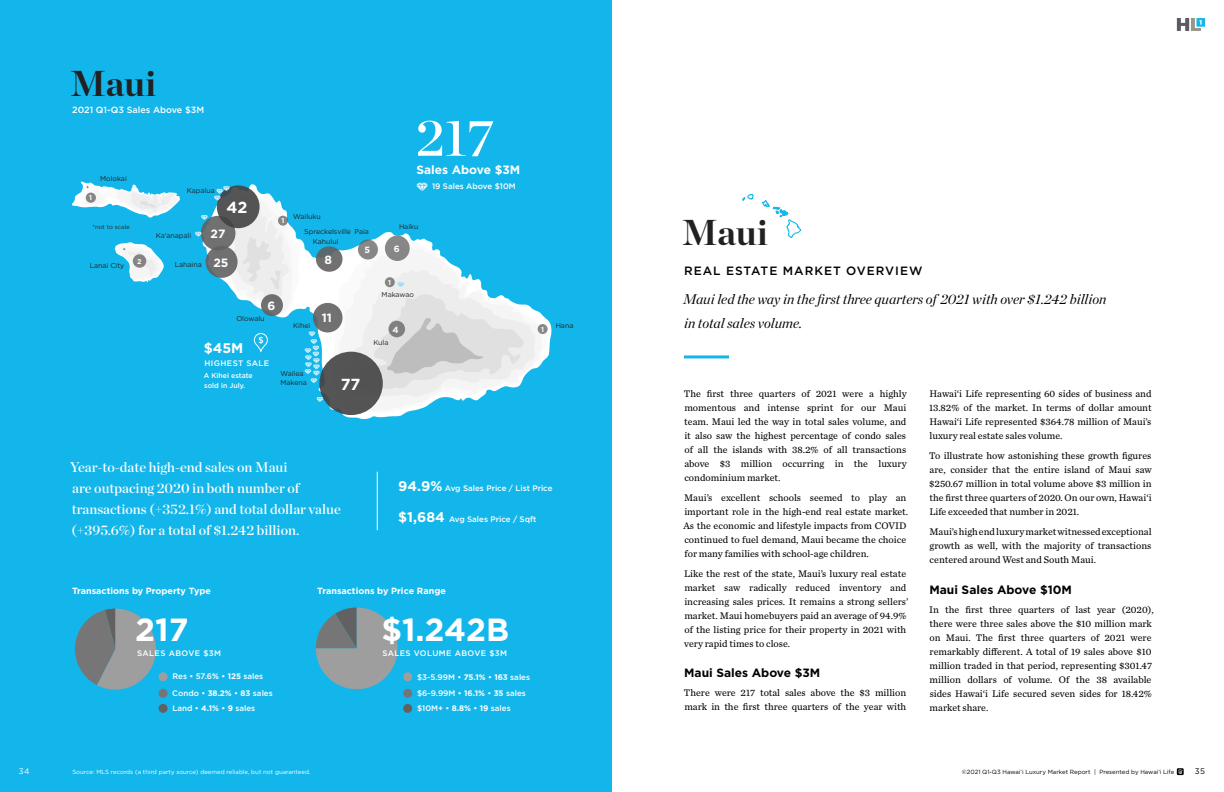
<style>
.page{position:relative;width:1224px;height:792px;background:#fff}
.page>*{position:absolute;margin:0;border:0;box-sizing:border-box;transform-origin:0 0}
.t1{font:52px "Chronicle Display Semi";color:#fff}
.t2{font:700 36px "Chronicle Display";color:#212121}
.t3{font:700 32px "Gotham";color:#fff}
.t4{font:700 16px "Gotham";color:#fff}
.t5{font:14px/21px "Chronicle Display Semi";color:#fff}
.t6{font:italic 14px/24px "Chronicle Display";color:#000}
.t7{font:700 14px "Gotham";color:#fff}
.t8{font:700 12px "Gotham";color:#000}
.t9{font:500 12px "Gotham";letter-spacing:.08em;color:#000}
.t10{font:700 12px "Gotham";color:#fff}
.t11{font:10px/14px "Chronicle Text G2";color:#000;text-align:justify}
.t12{font:700 9px "Gotham";color:#fff}
.t13{font:500 9px "Gotham";color:#fff}
.t14{font:500 8px "Gotham";color:#fff}
.t15{font:500 8px "Gotham";letter-spacing:.05em;color:#fff}
.t16{font:8px "Gotham";color:#fff}
.t17{font:8px "Gotham";color:#000}
.t18{font:7px/8.4px "Gotham";color:#212121}
.t19{font:500 7px/10px "Gotham";color:#fff}
.t20{font:700 7px "Gotham";color:#fff}
.t21{font:7px "Gotham";color:#2e282c}
.t22{font:6px "Gotham";color:#fff}
.t23{font:6px "Gotham";color:#000}
.t24{font:6px "Gotham";color:#2e282c}
.s1{font-weight:700;font-size:14px}
.s2{font-weight:700}
</style>
<div class="page">
<div style="left:0;top:0;width:612px;height:792px;background:#13b6ea"></div>
<svg style="left:1177px;top:768px;width:7px;height:7px"></svg>
<svg style="left:1177px;top:18px;width:28px;height:13px"></svg>
<svg style="left:316px;top:608px;width:34px;height:34px"></svg>
<svg style="left:316px;top:608px;width:82px;height:81px;background:#909293"></svg>
<svg style="left:75px;top:609px;width:81px;height:81px"></svg>
<div style="left:159px;top:672px;width:9px;height:9px;background:#9e9e9e;border-radius:50%"></div>
<div style="left:159px;top:689px;width:9px;height:9px;background:#757575;border-radius:50%"></div>
<div style="left:159px;top:704px;width:9px;height:9px;background:#616161;border-radius:50%"></div>
<div style="left:403px;top:672px;width:9px;height:9px;background:#9e9e9e;border-radius:50%"></div>
<div style="left:403px;top:689px;width:9px;height:9px;background:#757575;border-radius:50%"></div>
<div style="left:403px;top:704px;width:9px;height:9px;background:#616161;border-radius:50%"></div>
<svg style="left:742px;top:194px;width:12px;height:7px"></svg>
<svg style="left:762px;top:200px;width:39px;height:39px"></svg>
<hr style="left:684px;top:355px;width:45px;height:3px;background:#13b6ea">
<hr style="left:377px;top:472px;width:1px;height:58px;background:#fff">
<svg style="left:72px;top:181px;width:108px;height:37px"></svg>
<svg style="left:250px;top:184px;width:302px;height:236px"></svg>
<svg style="left:319px;top:352px;width:64px;height:63px"></svg>
<svg style="left:313px;top:303px;width:30px;height:29px"></svg>
<svg style="left:316px;top:246px;width:27px;height:26px"></svg>
<div style="left:385px;top:236px;width:25px;height:25px;background:#888;border-radius:50%"></div>
<svg style="left:316px;top:397px;width:7px;height:5px"></svg>
<svg style="left:304px;top:331px;width:16px;height:52px"></svg>
<svg style="left:195px;top:186px;width:106px;height:131px"></svg>
<svg style="left:416px;top:183px;width:12px;height:8px"></svg>
<svg style="left:114px;top:242px;width:50px;height:40px"></svg>
<div style="left:86px;top:193px;width:10px;height:10px;background:#868686;border-radius:50%"></div>
<div style="left:133px;top:254px;width:13px;height:14px;background:#868686;border-radius:50%"></div>
<svg style="left:333px;top:237px;width:217px;height:176px"></svg>
<h2 class="t2" style="left:70px;top:54px;width:88px">Maui</h2>
<p class="t13" style="left:72px;top:104px;width:133px">2021 Q1-Q3 Sales Above $3M</p>
<p class="t21" style="left:86px;top:184px;width:5px">*</p>
<p class="t20" style="left:89px;top:193px;width:4px">1</p>
<p class="t18" style="left:100px;top:174px;width:28px">Molokai</p>
<p class="t24" style="left:92px;top:223px;width:39px">*not to scale</p>
<p class="t21" style="left:123px;top:246px;width:5px">*</p>
<p class="t18" style="left:90px;top:261px;width:36px">Lanai City</p>
<p class="t20" style="left:137px;top:257px;width:6px">2</p>
<p class="t18" style="left:187px;top:186px;width:29px">Kapalua</p>
<h3 class="t4" style="left:227px;top:197px;width:22px">42</h3>
<p class="t18" style="left:156px;top:232px;width:37px">Ka‘anapali</p>
<p class="t18" style="left:175px;top:261px;width:28px">Lahaina</p>
<p class="t10" style="left:211px;top:226px;width:16px">27</p>
<p class="t10" style="left:213px;top:254px;width:17px">25</p>
<p class="t20" style="left:281px;top:216px;width:4px">1</p>
<p class="t10" style="left:268px;top:298px;width:9px">6</p>
<p class="t18" style="left:236px;top:314px;width:30px">Olowalu</p>
<p class="t18" style="left:293px;top:212px;width:29px">Wailuku</p>
<p class="t18" style="left:354px;top:227px;width:16px">Paia</p>
<p class="t18" style="left:304px;top:227px;width:48px">Spreckelsville</p>
<h1 class="t1" style="left:415px;top:97px;width:80px">217</h1>
<p class="t14" style="left:432px;top:181px;width:85px">19 Sales Above $10M</p>
<p class="t10" style="left:416px;top:162px;width:105px">Sales Above $3M</p>
<p class="t18" style="left:399px;top:222px;width:21px">Haiku</p>
<p class="t18" style="left:313px;top:237px;width:27px">Kahului</p>
<p class="t10" style="left:325px;top:252px;width:9px">8</p>
<p class="t18" style="left:293px;top:321px;width:19px">Kihei</p>
<p class="t10" style="left:322px;top:310px;width:12px">11</p>
<p class="t12" style="left:365px;top:244px;width:7px">5</p>
<p class="t12" style="left:394px;top:243px;width:7px">6</p>
<p class="t20" style="left:388px;top:278px;width:4px">1</p>
<p class="t18" style="left:382px;top:290px;width:34px">Makawao</p>
<p class="t12" style="left:393px;top:323px;width:8px">4</p>
<h3 class="t7" style="left:204px;top:339px;width:41px">$45M</h3>
<p class="t15" style="left:204px;top:358px;width:66px">HIGHEST SALE</p>
<p class="t19" style="left:204px;top:371px;width:50px">A Kihei estate sold in July.</p>
<p class="t18" style="left:281px;top:369px;width:28px">Wailea<br>Makena</p>
<h3 class="t4" style="left:341px;top:373px;width:21px">77</h3>
<p class="t18" style="left:373px;top:338px;width:17px">Kula</p>
<p class="t20" style="left:541px;top:325px;width:4px">1</p>
<p class="t18" style="left:556px;top:321px;width:19px">Hana</p>
<h3 class="t5" style="left:70px;top:455px;width:272px">Year-to-date high-end sales on Maui<br>are outpacing 2020 in both number of transactions (+352.1%) and total dollar value (+395.6%) for a total of $1.242 billion.</h3>
<p class="t14" style="left:398px;top:483px;width:156px"><span class="s1">94.9%</span> Avg Sales Price / List Price</p>
<p class="t14" style="left:398px;top:514px;width:140px"><span class="s1">$1,684</span> Avg Sales Price / Sqft</p>
<p class="t12" style="left:72px;top:584px;width:141px">Transactions by Property Type</p>
<p class="t12" style="left:317px;top:584px;width:130px">Transactions by Price Range</p>
<h3 class="t3" style="left:135px;top:608px;width:55px">217</h3>
<p class="t15" style="left:137px;top:648px;width:86px">SALES ABOVE $3M</p>
<h3 class="t3" style="left:381px;top:608px;width:129px">$1.242B</h3>
<p class="t15" style="left:382px;top:648px;width:126px">SALES VOLUME ABOVE $3M</p>
<p class="t14" style="left:173px;top:671px;width:92px">Res • 57.6<span class="s2">%</span> • <span class="s2">125</span> sales</p>
<p class="t14" style="left:417px;top:672px;width:115px">$3-5.99M • <span class="s2">75.1%</span> • <span class="s2">163</span> sales</p>
<p class="t14" style="left:172px;top:688px;width:102px">Condo • <span class="s2">38.2%</span> • <span class="s2">83</span> sales</p>
<p class="t14" style="left:417px;top:688px;width:110px">$6-9.99M • <span class="s2">16.1%</span> • <span class="s2">35</span> sales</p>
<p class="t14" style="left:173px;top:703px;width:84px">Land • <span class="s2">4.1%</span> • <span class="s2">9</span> sales</p>
<p class="t14" style="left:417px;top:703px;width:95px">$10M+ • <span class="s2">8.8%</span> • <span class="s2">19</span> sales</p>
<h2 class="t2" style="left:682px;top:203px;width:88px">Maui</h2>
<p class="t9" style="left:684px;top:263px;width:240px">REAL ESTATE MARKET OVERVIEW</p>
<h3 class="t6" style="left:683px;top:285px;width:425px">Maui led the way in the first three quarters of 2021 with over $1.242 billion in total sales volume.</h3>
<p class="t11" style="left:684px;top:387px;width:224px">The first three quarters of 2021 were a highly momentous and intense sprint for our Maui team. Maui led the way in total sales volume, and it also saw the highest percentage of condo sales of all the islands with 38.2% of all transactions above $3 million occurring in the luxury condominium market.</p>
<p class="t11" style="left:683px;top:491px;width:226px;text-align:left">Maui’s excellent schools seemed to play an important role in the high-end real estate market.<br>As the economic and lifestyle impacts from COVID continued to fuel demand, Maui became the choice for many families with school-age children.</p>
<p class="t11" style="left:684px;top:566px;width:226px;text-align:left">Like the rest of the state, Maui’s luxury real estate market saw radically reduced inventory and increasing sales prices. It remains a strong sellers’ market. Maui homebuyers paid an average of 94.9% of the listing price for their property in 2021 with very rapid times to close.</p>
<p class="t8" style="left:684px;top:664px;width:138px">Maui Sales Above $3M</p>
<p class="t11" style="left:684px;top:685px;width:224px">There were 217 total sales above the $3 million mark in the first three quarters of the year with</p>
<p class="t11" style="left:929px;top:387px;width:224px">Hawai‘i Life representing 60 sides of business and 13.82% of the market. In terms of dollar amount Hawai‘i Life represented $364.78 million of Maui’s luxury real estate sales volume.</p>
<p class="t11" style="left:929px;top:449px;width:224px">To illustrate how astonishing these growth figures are, consider that the entire island of Maui saw $250.67 million in total volume above $3 million in the first three quarters of 2020. On our own, Hawai‘i Life exceeded that number in 2021.</p>
<p class="t11" style="left:929px;top:524px;width:224px">Maui’s high end luxury market witnessed exceptional growth as well, with the majority of transactions centered around West and South Maui.</p>
<p class="t8" style="left:929px;top:581px;width:144px">Maui Sales Above $10M</p>
<p class="t11" style="left:929px;top:602px;width:226px;text-align:left">In the first three quarters of last year (2020), there were three sales above the $10 million mark on Maui. The first three quarters of 2021 were remarkably different. A total of 19 sales above $10 million traded in that period, representing $301.47 million dollars of volume. Of the 38 available sides Hawai‘i Life secured seven sides for 18.42% market share.</p>
<p class="t16" style="left:19px;top:766px;width:12px">34</p>
<p class="t22" style="left:72px;top:768px;width:240px">Source: MLS records (a third party source) deemed reliable, but not guaranteed.</p>
<p class="t23" style="left:962px;top:768px;width:214px">©2021 Q1-Q3 Hawai‘i Luxury Market Report | Presented by Hawai‘i Life</p>
<p class="t17" style="left:1195px;top:766px;width:12px">35</p>
</div>
